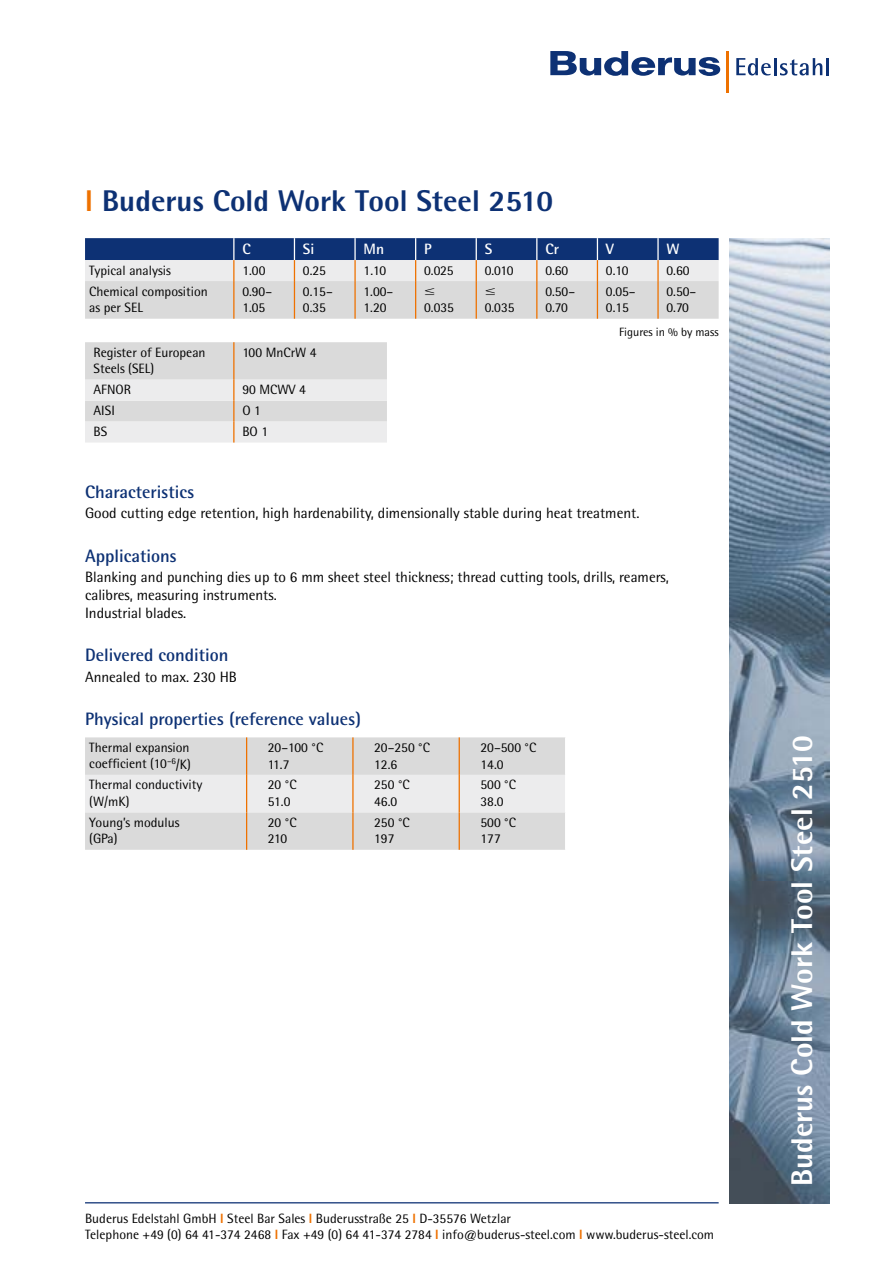
<style>
.page{position:relative;width:893px;height:1263px;background:#fff}
.page>*{position:absolute;margin:0;border:0;box-sizing:border-box;transform-origin:0 0}
.t1{font:800 30px "Rotis Semi Sans";color:#0d3174}
.t2{font:800 30px "Rotis Semi Sans";color:#fff}
.t3{font:700 18px "Rotis Semi Sans";color:#0d3174}
.t4{font:15px/18px "Rotis Semi Sans";color:#000}
.t5{font:700 15px "Rotis Semi Sans";color:#fff}
.t6{font:13.5px/16.5px "Rotis Semi Sans";color:#000}
.t7{font:12px "Rotis Semi Sans";color:#000}
.s1{color:#ee7100}
.s2{font-weight:800;color:#ee7100}
</style>
<div class="page">
<svg style="left:550px;top:51px;width:170px;height:25px"></svg>
<svg style="left:736px;top:58px;width:35px;height:17px"></svg>
<hr style="left:774px;top:58px;width:3px;height:17px;background:#0d3174">
<svg style="left:780px;top:58px;width:49px;height:17px"></svg>
<hr style="left:726px;top:51px;width:3px;height:41px;background:#ee7100">
<img style="left:729px;top:238px;width:100px;height:965px">
<hr style="left:85px;top:1202px;width:634px;height:1px;background:#0d3174">
<svg style="left:85px;top:342px;width:302px;height:101px;background:#e1e1e1"></svg>
<div style="left:85px;top:737px;width:480px;height:113px;background:#dadada"></div>
<div style="left:85px;top:775px;width:480px;height:37px;background:#ececed"></div>
<hr style="left:246px;top:737px;width:1px;height:38px;background:#ee7100">
<hr style="left:352px;top:737px;width:2px;height:38px;background:#ee7100">
<hr style="left:459px;top:737px;width:1px;height:38px;background:#ee7100">
<hr style="left:246px;top:775px;width:1px;height:37px;background:#ee7100">
<hr style="left:352px;top:775px;width:2px;height:37px;background:#ee7100">
<hr style="left:459px;top:775px;width:1px;height:37px;background:#ee7100">
<hr style="left:246px;top:812px;width:1px;height:38px;background:#ee7100">
<hr style="left:352px;top:812px;width:2px;height:38px;background:#ee7100">
<hr style="left:459px;top:812px;width:1px;height:38px;background:#ee7100">
<svg style="left:85px;top:238px;width:634px;height:81px;background:#a8b0c1"></svg>
<h1 class="t1" style="left:85px;top:182px;width:470px"><span class="s1">l</span> Buderus Cold Work Tool Steel 2510</h1>
<p class="t5" style="left:242px;top:239px;width:10px">C</p>
<p class="t5" style="left:303px;top:239px;width:13px">Si</p>
<p class="t5" style="left:364px;top:239px;width:22px">Mn</p>
<p class="t5" style="left:424px;top:239px;width:9px">P</p>
<p class="t5" style="left:485px;top:239px;width:9px">S</p>
<p class="t5" style="left:545px;top:239px;width:15px">Cr</p>
<p class="t5" style="left:606px;top:239px;width:10px">V</p>
<p class="t5" style="left:666px;top:239px;width:15px">W</p>
<p class="t6" style="left:89px;top:262px;width:83px">Typical analysis</p>
<p class="t6" style="left:242px;top:262px;width:25px">1.00</p>
<p class="t6" style="left:303px;top:262px;width:25px">0.25</p>
<p class="t6" style="left:364px;top:262px;width:24px">1.10</p>
<p class="t6" style="left:424px;top:262px;width:31px">0.025</p>
<p class="t6" style="left:485px;top:262px;width:30px">0.010</p>
<p class="t6" style="left:545px;top:262px;width:25px">0.60</p>
<p class="t6" style="left:606px;top:262px;width:24px">0.10</p>
<p class="t6" style="left:666px;top:262px;width:25px">0.60</p>
<p class="t6" style="left:89px;top:283px;width:120px">Chemical composition as per SEL</p>
<p class="t6" style="left:242px;top:283px;width:31px">0.90–<br>1.05</p>
<p class="t6" style="left:303px;top:283px;width:31px">0.15–<br>0.35</p>
<p class="t6" style="left:364px;top:283px;width:31px">1.00–<br>1.20</p>
<p class="t6" style="left:545px;top:283px;width:31px">0.50–<br>0.70</p>
<p class="t6" style="left:606px;top:283px;width:31px">0.05–<br>0.15</p>
<p class="t6" style="left:666px;top:283px;width:31px">0.50–<br>0.70</p>
<p class="t7" style="left:619px;top:325px;width:101px">Figures in % by mass</p>
<p class="t6" style="left:424px;top:299px;width:31px">0.035</p>
<p class="t6" style="left:485px;top:299px;width:31px">0.035</p>
<p class="t6" style="left:94px;top:344px;width:114px">Register of European<br>Steels (SEL)</p>
<p class="t6" style="left:242px;top:344px;width:76px">100 MnCrW 4</p>
<p class="t6" style="left:94px;top:381px;width:39px">AFNOR</p>
<p class="t6" style="left:242px;top:381px;width:65px">90 MCWV 4</p>
<p class="t6" style="left:94px;top:402px;width:23px">AISI</p>
<p class="t6" style="left:242px;top:402px;width:20px">O 1</p>
<p class="t6" style="left:94px;top:423px;width:15px">BS</p>
<p class="t6" style="left:242px;top:423px;width:27px">BO 1</p>
<h2 class="t3" style="left:85px;top:481px;width:111px">Characteristics</h2>
<p class="t4" style="left:85px;top:504px;width:556px">Good cutting edge retention, high hardenability, dimensionally stable during heat treatment.</p>
<h2 class="t3" style="left:85px;top:545px;width:93px">Applications</h2>
<p class="t4" style="left:85px;top:568px;width:585px">Blanking and punching dies up to 6 mm sheet steel thickness; thread cutting tools, drills, reamers, calibres, measuring instruments.<br>Industrial blades.</p>
<h2 class="t3" style="left:85px;top:644px;width:145px">Delivered condition</h2>
<p class="t4" style="left:85px;top:667px;width:153px">Annealed to max. 230 HB</p>
<h2 class="t3" style="left:85px;top:708px;width:278px">Physical properties (reference values)</h2>
<p class="t6" style="left:89px;top:739px;width:103px">Thermal expansion coefficient (10<sup>–6</sup>/K)</p>
<p class="t6" style="left:268px;top:739px;width:57px">20–100 °C<br>11.7</p>
<p class="t6" style="left:374px;top:739px;width:57px">20–250 °C<br>12.6</p>
<p class="t6" style="left:480px;top:739px;width:57px">20–500 °C<br>14.0</p>
<p class="t6" style="left:89px;top:776px;width:115px">Thermal conductivity (W/mK)</p>
<p class="t6" style="left:268px;top:776px;width:30px">20 °C<br>51.0</p>
<p class="t6" style="left:374px;top:776px;width:37px">250 °C<br>46.0</p>
<p class="t6" style="left:480px;top:776px;width:37px">500 °C<br>38.0</p>
<p class="t6" style="left:89px;top:814px;width:92px">Young’s modulus (GPa)</p>
<p class="t6" style="left:268px;top:814px;width:30px">20 °C<br>210</p>
<p class="t6" style="left:374px;top:814px;width:37px">250 °C<br>197</p>
<p class="t6" style="left:480px;top:814px;width:37px">500 °C<br>177</p>
<p class="t6" style="left:85px;top:1210px;width:631px">Buderus Edelstahl GmbH <span class="s2">l</span> Steel Bar Sales <span class="s2">l</span> Buderusstraße 25 <span class="s2">l</span> D-35576 Wetzlar<br>Telephone +49 (0) 64 41-374 2468 <span class="s2">l</span> Fax +49 (0) 64 41-374 2784 <span class="s2">l</span> info@buderus-steel.com <span class="s2">l</span> www.buderus-steel.com</p>
<h1 class="t2" style="left:783px;top:1186px;width:453px;rotate:-90deg">Buderus Cold Work Tool Steel 2510</h1>
</div>
